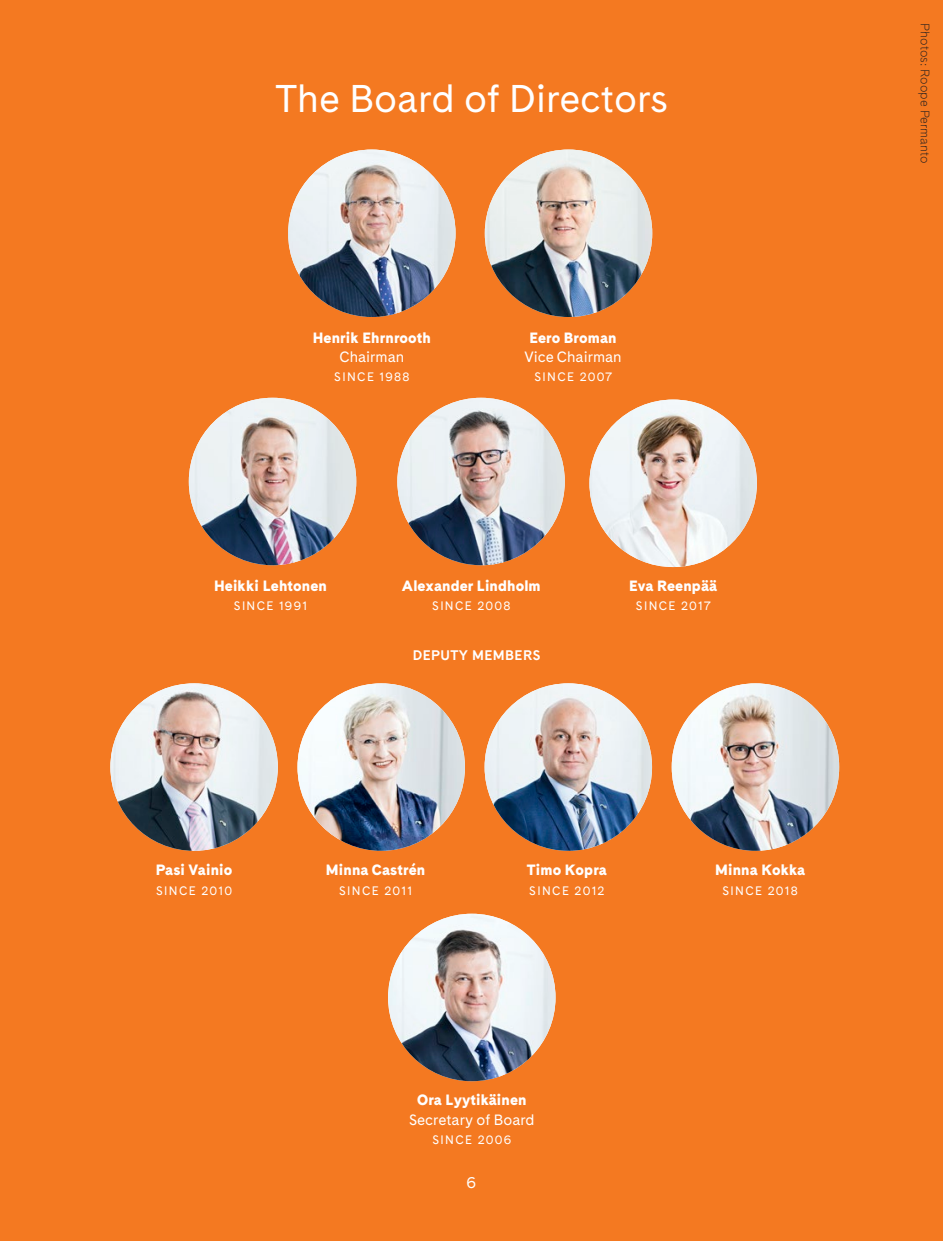
<style>
.page{position:relative;width:943px;height:1241px;background:#fff}
.page>*{position:absolute;margin:0;border:0;box-sizing:border-box;transform-origin:0 0}
.t1{font:38.5px "Cadiz";color:#fff}
.t2{font:15.75px "Cadiz";color:#fff}
.t3{font:900 14.88px "Cadiz";letter-spacing:.01em;color:#fff}
.t4{font:14.88px "Cadiz";color:#fff}
.t5{font:700 13.83px "Cadiz";letter-spacing:.03em;color:#fff}
.t6{font:12.25px "Cadiz";letter-spacing:.11em;color:#fff}
.t7{font:300 12.25px "Cadiz";color:#231f20}
</style>
<div class="page">
<div style="left:0;top:0;width:943px;height:1240px;background:#f47921"></div>
<img style="left:110px;top:683px;width:168px;height:167px;border-radius:84px">
<img style="left:288px;top:149px;width:167px;height:168px;border-radius:84px">
<img style="left:297px;top:683px;width:168px;height:167px;border-radius:84px">
<img style="left:484px;top:683px;width:168px;height:167px;border-radius:84px">
<img style="left:388px;top:913px;width:167px;height:167px;border-radius:84px">
<img style="left:189px;top:398px;width:167px;height:167px;border-radius:84px">
<img style="left:485px;top:149px;width:167px;height:168px;border-radius:84px">
<img style="left:671px;top:683px;width:168px;height:167px;border-radius:84px">
<img style="left:589px;top:399px;width:168px;height:168px;border-radius:84px">
<img style="left:397px;top:398px;width:168px;height:167px;border-radius:84px">
<h1 class="t1" style="left:275px;top:70px;width:394px">The Board of Directors</h1>
<p class="t3" style="left:313px;top:326px;width:120px">Henrik Ehrnrooth</p>
<p class="t4" style="left:339px;top:345px;width:66px">Chairman</p>
<p class="t6" style="left:334px;top:368px;width:77px">SINCE 1988</p>
<p class="t3" style="left:529px;top:326px;width:89px">Eero Broman</p>
<p class="t4" style="left:524px;top:345px;width:99px">Vice Chairman</p>
<p class="t6" style="left:534px;top:368px;width:79px">SINCE 2007</p>
<p class="t3" style="left:214px;top:574px;width:114px">Heikki Lehtonen</p>
<p class="t6" style="left:234px;top:596px;width:75px">SINCE 1991</p>
<p class="t3" style="left:402px;top:574px;width:140px">Alexander Lindholm</p>
<p class="t6" style="left:432px;top:596px;width:80px">SINCE 2008</p>
<p class="t5" style="left:412px;top:644px;width:129px">DEPUTY MEMBERS</p>
<p class="t3" style="left:629px;top:574px;width:90px">Eva Reenpää</p>
<p class="t6" style="left:636px;top:596px;width:76px">SINCE 2017</p>
<p class="t3" style="left:156px;top:858px;width:78px">Pasi Vainio</p>
<p class="t6" style="left:156px;top:881px;width:78px">SINCE 2010</p>
<p class="t3" style="left:326px;top:858px;width:101px">Minna Castrén</p>
<p class="t6" style="left:339px;top:881px;width:74px">SINCE 2011</p>
<p class="t3" style="left:527px;top:858px;width:81px">Timo Kopra</p>
<p class="t6" style="left:529px;top:881px;width:77px">SINCE 2012</p>
<p class="t3" style="left:417px;top:1088px;width:111px">Ora Lyytikäinen</p>
<p class="t4" style="left:409px;top:1107px;width:127px">Secretary of Board</p>
<p class="t6" style="left:432px;top:1130px;width:80px">SINCE 2006</p>
<p class="t2" style="left:466px;top:1170px;width:11px">6</p>
<p class="t3" style="left:715px;top:858px;width:92px">Minna Kokka</p>
<p class="t6" style="left:722px;top:881px;width:77px">SINCE 2018</p>
<p class="t7" style="left:934px;top:23px;width:142px;rotate:90deg">Photos: Roope Permanto</p>
</div>
